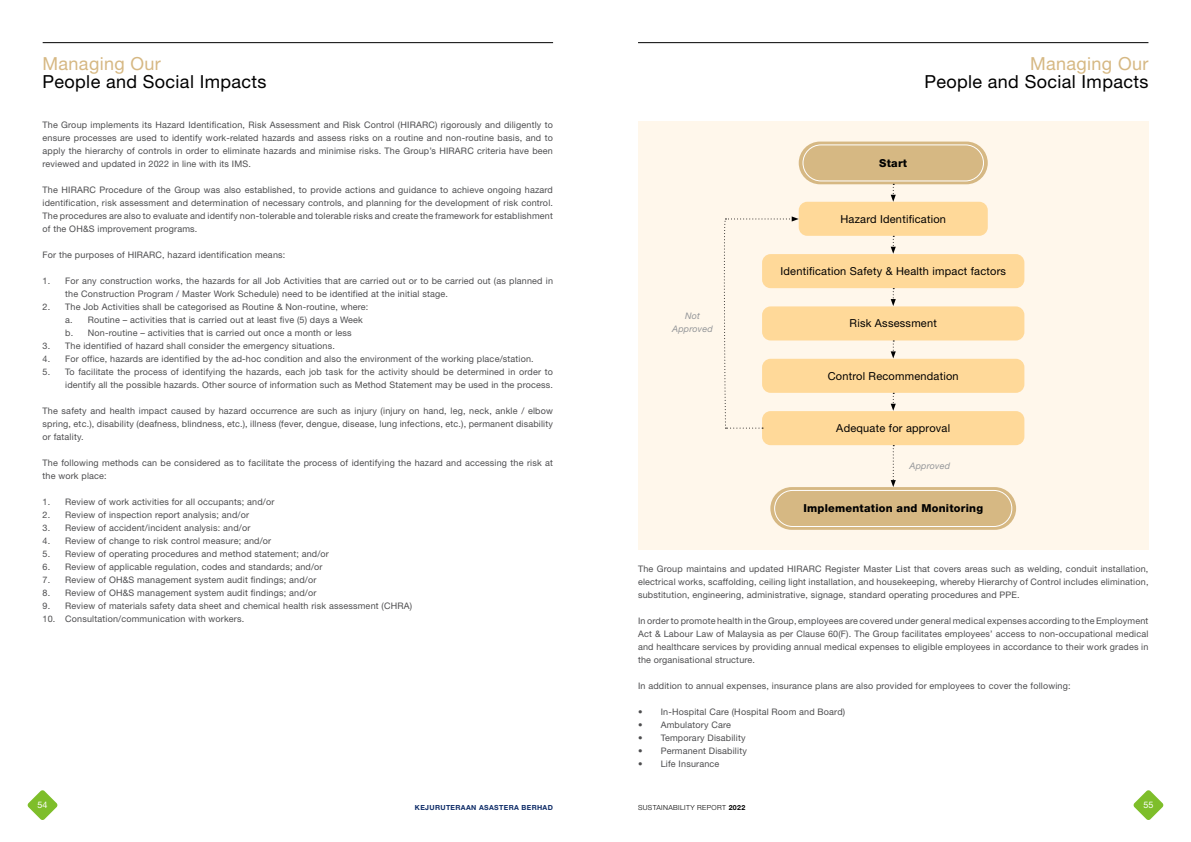
<style>
.page{position:relative;width:1191px;height:842px;background:#fff}
.page>*{position:absolute;margin:0;border:0;box-sizing:border-box;transform-origin:0 0}
.t1{font:18px "Helvetica Neue LT Std";letter-spacing:.02em;color:#000}
.t2{font:18px "Helvetica Neue LT Std";letter-spacing:.02em;color:#d6b883}
.t3{font:11px "Helvetica Neue LT Std";letter-spacing:.02em;color:#000}
.t4{font:800 11px "Helvetica Neue LT Std";letter-spacing:.02em;color:#000}
.t5{font:9px/13px "Helvetica Neue LT Std";letter-spacing:.02em;color:#4d4d4f;text-align:justify}
.t6{font:italic 9px/13px "Helvetica Neue LT Std";letter-spacing:.02em;color:#939598;text-align:center}
.t7{font:9px "Helvetica Neue LT Std";color:#fff}
.t8{font:700 7px "Helvetica Neue LT Std";letter-spacing:.05em;color:#0d2b67}
.t9{font:300 7px "Helvetica Neue LT Std";letter-spacing:.05em;color:#000}
.s1{font-weight:700}
</style>
<div class="page">
<svg style="left:1133px;top:790px;width:30px;height:30px"></svg>
<hr style="left:638px;top:42px;width:510px;height:1px;background:#000">
<svg style="left:27px;top:790px;width:31px;height:30px"></svg>
<hr style="left:43px;top:42px;width:510px;height:1px;background:#000">
<div style="left:638px;top:122px;width:510px;height:428px;background:#fff7eb"></div>
<div style="left:798px;top:202px;width:189px;height:34px;background:#ffd999;border-radius:9px"></div>
<div style="left:762px;top:254px;width:262px;height:34px;background:#ffd999;border-radius:9px"></div>
<div style="left:762px;top:306px;width:262px;height:34px;background:#ffd999;border-radius:9px"></div>
<div style="left:762px;top:359px;width:262px;height:34px;background:#ffd999;border-radius:9px"></div>
<div style="left:762px;top:411px;width:262px;height:34px;background:#ffd999;border-radius:9px"></div>
<div style="left:798px;top:142px;width:189px;height:42px;background:#d6b883;border-radius:21px"></div>
<div style="left:802px;top:144px;width:182px;height:37px;border:1px solid #fff;border-radius:18px"></div>
<div style="left:770px;top:487px;width:246px;height:43px;background:#d6b883;border-radius:21px"></div>
<div style="left:774px;top:490px;width:238px;height:37px;border:1px solid #fff;border-radius:18px"></div>
<svg style="left:890px;top:184px;width:5px;height:18px"></svg>
<svg style="left:890px;top:236px;width:5px;height:18px"></svg>
<svg style="left:890px;top:288px;width:5px;height:18px"></svg>
<svg style="left:890px;top:340px;width:5px;height:18px"></svg>
<svg style="left:890px;top:393px;width:5px;height:18px"></svg>
<svg style="left:890px;top:445px;width:5px;height:42px"></svg>
<svg style="left:723px;top:216px;width:75px;height:213px"></svg>
<h1 class="t2" style="left:43px;top:52px;width:120px">Managing Our</h1>
<h1 class="t1" style="left:43px;top:70px;width:226px">People and Social Impacts</h1>
<p class="t5" style="left:43px;top:118px;width:512px">The Group implements its Hazard Identification, Risk Assessment and Risk Control (HIRARC) rigorously and diligently to ensure processes are used to identify work-related hazards and assess risks on a routine and non-routine basis, and to apply the hierarchy of controls in order to eliminate hazards and minimise risks. The Group’s HIRARC criteria have been reviewed and updated in 2022 in line with its IMS.</p>
<p class="t5" style="left:43px;top:183px;width:512px">The HIRARC Procedure of the Group was also established, to provide actions and guidance to achieve ongoing hazard identification, risk assessment and determination of necessary controls, and planning for the development of risk control.<br>The procedures are also to evaluate and identify non-tolerable and tolerable risks and create the framework for establishment of the OH&amp;S improvement programs.</p>
<p class="t5" style="left:43px;top:248px;width:244px">For the purposes of HIRARC, hazard identification means:</p>
<p class="t5" style="left:65px;top:274px;width:489px;text-indent:-23px">1. For any construction works, the hazards for all Job Activities that are carried out or to be carried out (as planned in the Construction Program / Master Work Schedule) need to be identified at the initial stage.</p>
<p class="t5" style="left:65px;top:300px;width:305px;text-align:left;text-indent:-23px">2. The Job Activities shall be categorised as Routine &amp; Non-routine, where: a. Routine – activities that is carried out at least five (5) days a Week b. Non-routine – activities that is carried out once a month or less</p>
<p class="t5" style="left:43px;top:339px;width:294px">3. The identified of hazard shall consider the emergency situations.</p>
<p class="t5" style="left:43px;top:352px;width:493px">4. For office, hazards are identified by the ad-hoc condition and also the environment of the working place/station.</p>
<p class="t5" style="left:43px;top:365px;width:512px;text-align:right">5. To facilitate the process of identifying the hazards, each job task for the activity should be determined in order to identify all the possible hazards. Other source of information such as Method Statement may be used in the process.</p>
<p class="t5" style="left:43px;top:404px;width:512px">The safety and health impact caused by hazard occurrence are such as injury (injury on hand, leg, neck, ankle / elbow spring, etc.), disability (deafness, blindness, etc.), illness (fever, dengue, disease, lung infections, etc.), permanent disability or fatality.</p>
<p class="t5" style="left:43px;top:456px;width:512px">The following methods can be considered as to facilitate the process of identifying the hazard and accessing the risk at the work place:</p>
<p class="t5" style="left:43px;top:495px;width:233px">1. Review of work activities for all occupants; and/or</p>
<p class="t5" style="left:43px;top:508px;width:208px">2. Review of inspection report analysis; and/or</p>
<p class="t5" style="left:43px;top:521px;width:209px">3. Review of accident/incident analysis: and/or</p>
<p class="t5" style="left:43px;top:534px;width:230px">4. Review of change to risk control measure; and/or</p>
<p class="t5" style="left:43px;top:547px;width:288px">5. Review of operating procedures and method statement; and/or</p>
<p class="t5" style="left:43px;top:560px;width:281px">6. Review of applicable regulation, codes and standards; and/or</p>
<p class="t5" style="left:43px;top:573px;width:275px">7. Review of OH&amp;S management system audit findings; and/or</p>
<p class="t5" style="left:43px;top:586px;width:275px">8. Review of OH&amp;S management system audit findings; and/or</p>
<p class="t5" style="left:43px;top:599px;width:371px">9. Review of materials safety data sheet and chemical health risk assessment (CHRA)</p>
<p class="t5" style="left:43px;top:612px;width:203px">10. Consultation/communication with workers.</p>
<h1 class="t2" style="left:1030px;top:52px;width:120px">Managing Our</h1>
<h1 class="t1" style="left:924px;top:70px;width:226px">People and Social Impacts</h1>
<p class="t4" style="left:879px;top:156px;width:29px">Start</p>
<p class="t3" style="left:840px;top:212px;width:107px">Hazard Identification</p>
<p class="t6" style="left:672px;top:309px;width:42px">Not<br>Approved</p>
<p class="t3" style="left:780px;top:265px;width:227px">Identification Safety &amp; Health impact factors</p>
<p class="t3" style="left:849px;top:317px;width:89px">Risk Assessment</p>
<p class="t3" style="left:827px;top:369px;width:132px">Control Recommendation</p>
<p class="t3" style="left:836px;top:422px;width:115px">Adequate for approval</p>
<p class="t6" style="left:909px;top:459px;width:42px">Approved</p>
<p class="t4" style="left:803px;top:502px;width:181px">Implementation and Monitoring</p>
<p class="t5" style="left:638px;top:562px;width:512px">The Group maintains and updated HIRARC Register Master List that covers areas such as welding, conduit installation, electrical works, scaffolding, ceiling light installation, and housekeeping, whereby Hierarchy of Control includes elimination, substitution, engineering, administrative, signage, standard operating procedures and PPE.</p>
<p class="t5" style="left:638px;top:614px;width:512px">In order to promote health in the Group, employees are covered under general medical expenses according to the Employment Act &amp; Labour Law of Malaysia as per Clause 60(F). The Group facilitates employees’ access to non-occupational medical and healthcare services by providing annual medical expenses to eligible employees in accordance to their work grades in the organisational structure.</p>
<p class="t5" style="left:638px;top:679px;width:434px">In addition to annual expenses, insurance plans are also provided for employees to cover the following:</p>
<p class="t5" style="left:638px;top:705px;width:209px">• In-Hospital Care (Hospital Room and Board)</p>
<p class="t5" style="left:638px;top:718px;width:94px">• Ambulatory Care</p>
<p class="t5" style="left:638px;top:731px;width:109px">• Temporary Disability</p>
<p class="t5" style="left:638px;top:744px;width:110px">• Permanent Disability</p>
<p class="t5" style="left:638px;top:757px;width:83px">• Life Insurance</p>
<p class="t7" style="left:38px;top:800px;width:12px">54</p>
<p class="t8" style="left:415px;top:803px;width:139px">KEJURUTERAAN ASASTERA BERHAD</p>
<p class="t9" style="left:638px;top:803px;width:109px">SUSTAINABILITY REPORT <span class="s1">2022</span></p>
<p class="t7" style="left:1143px;top:800px;width:12px">55</p>
</div>
